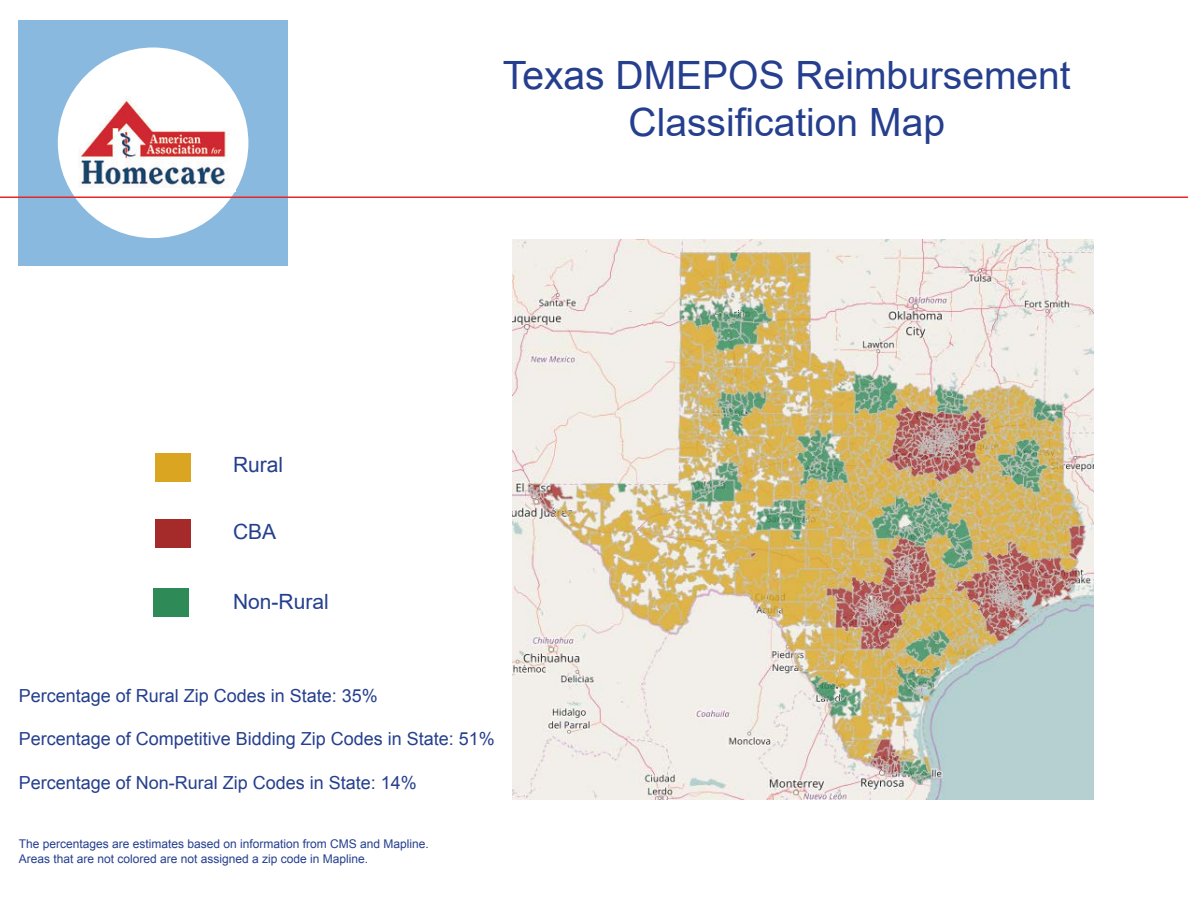
<style>
.page{position:relative;width:1188px;height:918px;background:#fff}
.page>*{position:absolute;margin:0;border:0;box-sizing:border-box;transform-origin:0 0}
.t1{font:39px/46.8px "Arial";color:#253f8e;text-align:center}
.t2{font:21px "Arial";color:#253f8e}
.t3{font:18px "Arial";color:#253f8e}
.t4{font:12px/14.4px "Arial";color:#253f8e}
</style>
<div class="page">
<div style="left:18px;top:20px;width:270px;height:246px;background:#8ab9df"></div>
<div style="left:58px;top:48px;width:190px;height:190px;background:#fff;border-radius:50%"></div>
<hr style="left:0;top:196px;width:1188px;height:2px;background:#e62627">
<img style="left:155px;top:454px;width:36px;height:27px">
<img style="left:155px;top:519px;width:36px;height:28px">
<img style="left:153px;top:588px;width:36px;height:28px">
<img style="left:79px;top:97px;width:149px;height:91px">
<img style="left:513px;top:240px;width:581px;height:559px">
<p class="t1" style="left:503px;top:52px;width:569px">Texas DMEPOS Reimbursement<br>Classification Map</p>
<p class="t2" style="left:233px;top:451px;width:52px">Rural</p>
<p class="t2" style="left:233px;top:518px;width:45px">CBA</p>
<p class="t2" style="left:233px;top:587px;width:97px">Non-Rural</p>
<p class="t3" style="left:19px;top:684px;width:361px">Percentage of Rural Zip Codes in State: 35%</p>
<p class="t3" style="left:19px;top:727px;width:478px">Percentage of Competitive Bidding Zip Codes in State: 51%</p>
<p class="t3" style="left:19px;top:771px;width:400px">Percentage of Non-Rural Zip Codes in State: 14%</p>
<p class="t4" style="left:19px;top:837px;width:412px">The percentages are estimates based on information from CMS and Mapline.<br>Areas that are not colored are not assigned a zip code in Mapline.</p>
</div>
